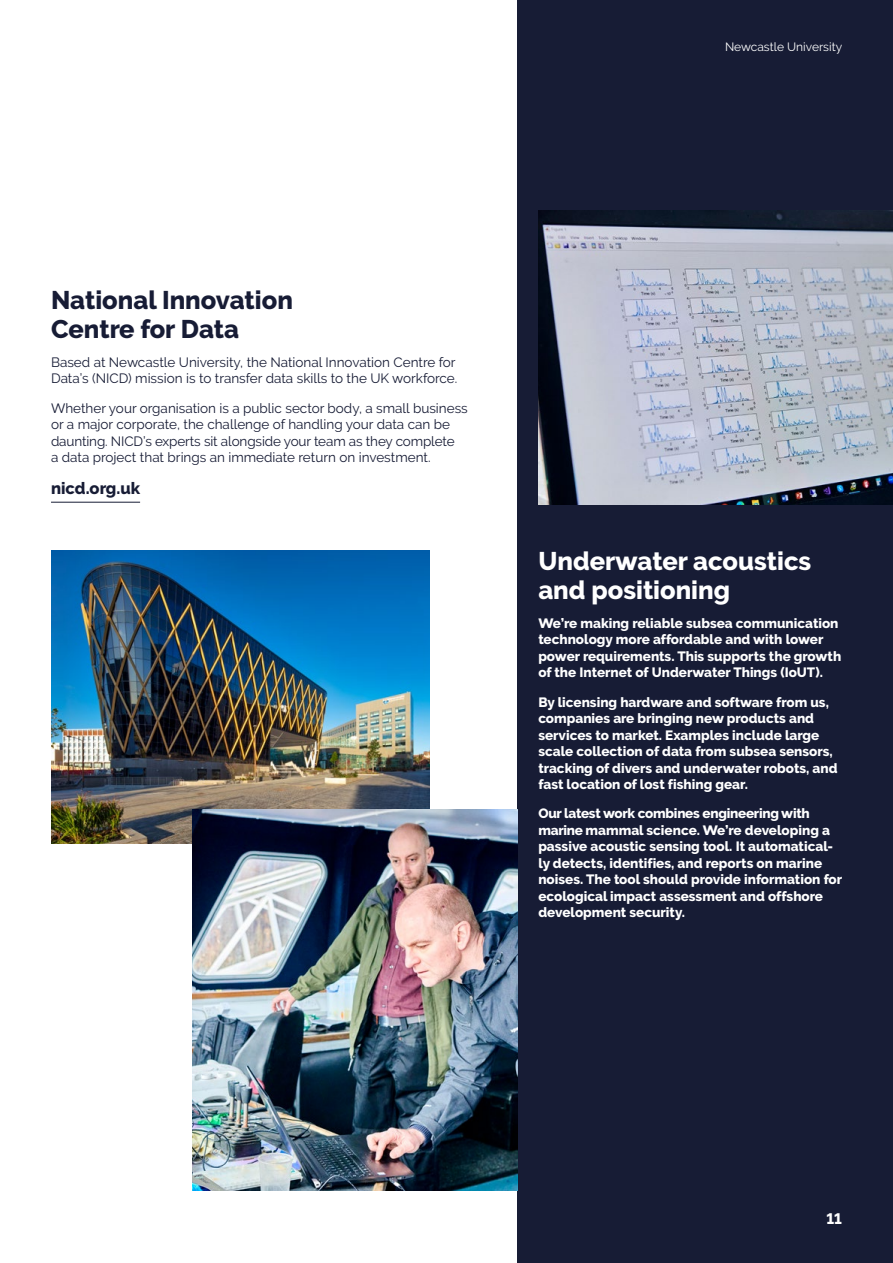
<style>
.page{position:relative;width:893px;height:1263px;background:#fff}
.page>*{position:absolute;margin:0;border:0;box-sizing:border-box;transform-origin:0 0}
.Pull_Out_Heading{font:800 25.5px/28.5px "Derailed";color:#fff}
.Subheading{font:800 25.5px/28.5px "Derailed";color:#171c35}
.t1{font:800 16.5px "Derailed";color:#171c35}
.t2{font:800 15px "Derailed";color:#fff}
.Pull_Out_Heading-2{font:800 13.5px/16.5px "Derailed";color:#fff}
.t3{font:13.5px/16.5px "Derailed";color:#171c35}
.t4{font:12px "Derailed";color:#fff}
</style>
<div class="page">
<img style="left:51px;top:551px;width:378px;height:292px">
<div style="left:517px;top:0;width:376px;height:1263px;background:#171c35"></div>
<img style="left:538px;top:211px;width:355px;height:293px">
<hr style="left:51px;top:502px;width:89px;height:1px;background:#171c35">
<img style="left:192px;top:809px;width:325px;height:382px">
<p class="t4" style="left:725px;top:40px;width:119px">Newcastle University</p>
<p class="Subheading" style="left:51px;top:286px;width:243px">National Innovation<br>Centre for Data</p>
<p class="t3" style="left:51px;top:354px;width:408px">Based at Newcastle University, the National Innovation Centre for<br>Data’s (NICD) mission is to transfer data skills to the UK workforce.</p>
<p class="t3" style="left:51px;top:399px;width:418px">Whether your organisation is a public sector body, a small business or a major corporate, the challenge of handling your data can be daunting. NICD’s experts sit alongside your team as they complete<br>a data project that brings an immediate return on investment.</p>
<p class="t1" style="left:51px;top:479px;width:91px">nicd.org.uk</p>
<p class="Pull_Out_Heading" style="left:538px;top:547px;width:274px">Underwater acoustics and positioning</p>
<p class="Pull_Out_Heading-2" style="left:538px;top:615px;width:304px">We’re making reliable subsea communication technology more affordable and with lower power requirements. This supports the growth of the Internet of Underwater Things (IoUT).</p>
<p class="Pull_Out_Heading-2" style="left:538px;top:694px;width:301px">By licensing hardware and software from us, companies are bringing new products and services to market. Examples include large scale collection of data from subsea sensors, tracking of divers and underwater robots, and fast location of lost fishing gear.</p>
<p class="Pull_Out_Heading-2" style="left:538px;top:805px;width:305px">Our latest work combines engineering with marine mammal science. We’re developing a passive acoustic sensing tool. It automatical&shy;ly detects, identifies, and reports on marine noises. The tool should provide information for ecological impact assessment and offshore development security.</p>
<p class="t2" style="left:826px;top:1210px;width:17px">11</p>
</div>
